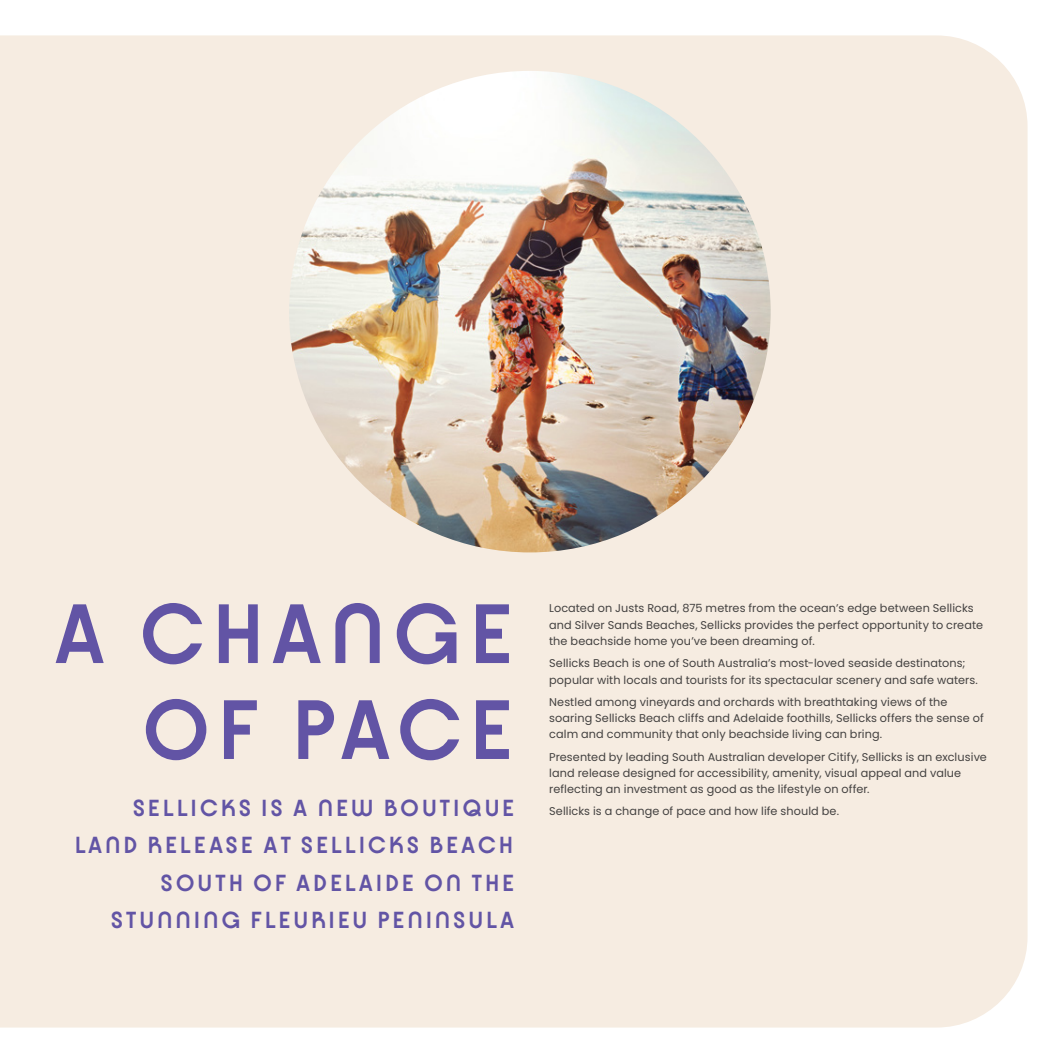
<style>
.page{position:relative;width:1063px;height:1063px;background:#fff}
.page>*{position:absolute;margin:0;border:0;box-sizing:border-box;transform-origin:0 0}
.t1{font:700 90.25px/96px "Kobe 1.1";letter-spacing:.075em;color:#665bbb;text-align:right}
.t2{font:700 25px/37.5px "Kobe 1.1";letter-spacing:.11em;color:#665bbb;text-align:right}
.t3{font:11.25px/16.2px "Poppins";letter-spacing:.01em;color:#434140}
</style>
<div class="page">
<div style="left:0;top:35px;width:1028px;height:993px;background:#f6ece1"></div>
<img style="left:289px;top:71px;width:482px;height:481px;border-radius:241px">
<h1 class="t1" style="left:53px;top:592px;width:462px">A CHANGE<br>OF PACE</h1>
<p class="t3" style="left:549px;top:600px;width:435px">Located on Justs Road, 875 metres from the ocean’s edge between Sellicks and Silver Sands Beaches, Sellicks provides the perfect opportunity to create the beachside home you’ve been dreaming of.</p>
<p class="t3" style="left:549px;top:655px;width:430px">Sellicks Beach is one of South Australia’s most-loved seaside destinatons; popular with locals and tourists for its spectacular scenery and safe waters.</p>
<p class="t3" style="left:549px;top:694px;width:436px">Nestled among vineyards and orchards with breathtaking views of the soaring Sellicks Beach cliffs and Adelaide foothills, Sellicks offers the sense of calm and community that only beachside living can bring.</p>
<p class="t3" style="left:549px;top:749px;width:439px">Presented by leading South Australian developer Citify, Sellicks is an exclusive land release designed for accessibility, amenity, visual appeal and value reflecting an investment as good as the lifestyle on offer.</p>
<h2 class="t2" style="left:133px;top:790px;width:383px">SELLICKS IS A NEW BOUTIQUE</h2>
<p class="t3" style="left:549px;top:803px;width:291px">Sellicks is a change of pace and how life should be.</p>
<h2 class="t2" style="left:74px;top:828px;width:442px">LAND RELEASE AT SELLICKS BEACH<br>SOUTH OF ADELAIDE ON THE<br>STUNNING FLEURIEU PENINSULA</h2>
</div>
